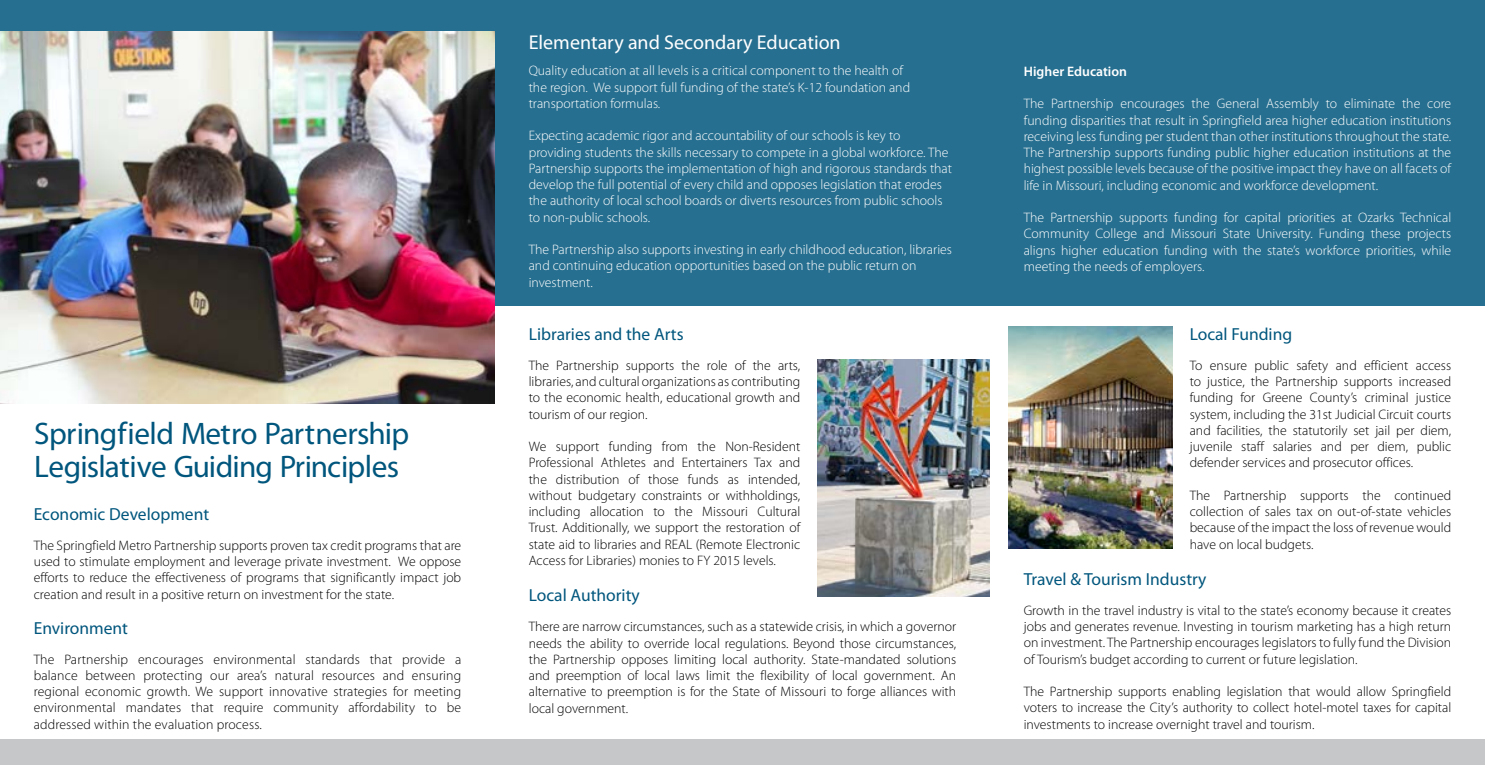
<style>
.page{position:relative;width:1485px;height:765px;background:#fff}
.page>*{position:absolute;margin:0;border:0;box-sizing:border-box;transform-origin:0 0}
.t1{font:31.25px/33.8px "Myriad Pro";letter-spacing:-.015em;color:#00567d}
.t2{font:20px "Myriad Pro";color:#fff}
.t3{font:17.5px "Myriad Pro";color:#00567d}
.t4{font:300 13.75px/16.2px "Myriad Pro";color:#000;text-align:justify}
.t5{font:300 13.75px/16.2px "Myriad Pro";color:#fff}
.t6{font:600 13.75px "Myriad Pro";color:#fff}
</style>
<div class="page">
<div style="left:0;top:0;width:1485px;height:306px;background:#276f90"></div>
<div style="left:0;top:739px;width:1485px;height:26px;background:#c5c7c8"></div>
<img style="left:0;top:31px;width:495px;height:372px">
<img style="left:817px;top:359px;width:173px;height:238px">
<img style="left:1008px;top:326px;width:165px;height:222px">
<h1 class="t1" style="left:34px;top:416px;width:377px">Springfield Metro Partnership<br>Legislative Guiding Principles</h1>
<p class="t3" style="left:34px;top:503px;width:177px">Economic Development</p>
<p class="t4" style="left:34px;top:538px;width:429px">The Springfield Metro Partnership supports proven tax credit programs that are used to stimulate employment and leverage private investment. We oppose efforts to reduce the effectiveness of programs that significantly impact job creation and result in a positive return on investment for the state.</p>
<p class="t3" style="left:34px;top:617px;width:96px">Environment</p>
<p class="t4" style="left:34px;top:651px;width:429px">The Partnership encourages environmental standards that provide a balance between protecting our area’s natural resources and ensuring regional economic growth. We support innovative strategies for meeting environmental mandates that require community affordability to be addressed within the evaluation process.</p>
<h2 class="t2" style="left:529px;top:30px;width:314px">Elementary and Secondary Education</h2>
<p class="t5" style="left:529px;top:63px;width:383px">Quality education at all levels is a critical component to the health of the region. We support full funding of the state’s K-12 foundation and transportation formulas.</p>
<p class="t5" style="left:529px;top:128px;width:425px">Expecting academic rigor and accountability of our schools is key to providing students the skills necessary to compete in a global workforce. The Partnership supports the implementation of high and rigorous standards that develop the full potential of every child and opposes legislation that erodes the authority of local school boards or diverts resources from public schools to non-public schools.</p>
<p class="t5" style="left:529px;top:242px;width:425px">The Partnership also supports investing in early childhood education, libraries and continuing education opportunities based on the public return on investment.</p>
<p class="t3" style="left:529px;top:323px;width:156px">Libraries and the Arts</p>
<p class="t4" style="left:529px;top:357px;width:273px">The Partnership supports the role of the arts, libraries, and cultural organizations as contributing to the economic health, educational growth and tourism of our region.</p>
<p class="t4" style="left:529px;top:439px;width:273px">We support funding from the Non-Resident Professional Athletes and Entertainers Tax and the distribution of those funds as intended, without budgetary constraints or withholdings, including allocation to the Missouri Cultural Trust. Additionally, we support the restoration of state aid to libraries and REAL (Remote Electronic Access for Libraries) monies to FY 2015 levels.</p>
<p class="t3" style="left:529px;top:585px;width:113px">Local Authority</p>
<p class="t4" style="left:529px;top:619px;width:429px">There are narrow circumstances, such as a statewide crisis, in which a governor needs the ability to override local regulations. Beyond those circumstances, the Partnership opposes limiting local authority. State-mandated solutions and preemption of local laws limit the flexibility of local government. An alternative to preemption is for the State of Missouri to forge alliances with local government.</p>
<p class="t6" style="left:1024px;top:62px;width:105px">Higher Education</p>
<p class="t5" style="left:1024px;top:96px;width:429px;text-align:justify">The Partnership encourages the General Assembly to eliminate the core funding disparities that result in Springfield area higher education institutions receiving less funding per student than other institutions throughout the state.<br>The Partnership supports funding public higher education institutions at the highest possible levels because of the positive impact they have on all facets of life in Missouri, including economic and workforce development.</p>
<p class="t5" style="left:1024px;top:210px;width:429px;text-align:justify">The Partnership supports funding for capital priorities at Ozarks Technical Community College and Missouri State University. Funding these projects aligns higher education funding with the state’s workforce priorities, while meeting the needs of employers.</p>
<p class="t3" style="left:1190px;top:323px;width:104px">Local Funding</p>
<p class="t4" style="left:1190px;top:357px;width:263px">To ensure public safety and efficient access to justice, the Partnership supports increased funding for Greene County’s criminal justice system, including the 31st Judicial Circuit courts and facilities, the statutorily set jail per diem, juvenile staff salaries and per diem, public defender services and prosecutor offices.</p>
<p class="t4" style="left:1190px;top:487px;width:263px">The Partnership supports the continued collection of sales tax on out-of-state vehicles because of the impact the loss of revenue would have on local budgets.</p>
<p class="t3" style="left:1024px;top:568px;width:184px">Travel &amp; Tourism Industry</p>
<p class="t4" style="left:1024px;top:602px;width:429px">Growth in the travel industry is vital to the state’s economy because it creates jobs and generates revenue. Investing in tourism marketing has a high return on investment. The Partnership encourages legislators to fully fund the Division of Tourism’s budget according to current or future legislation.</p>
<p class="t4" style="left:1024px;top:684px;width:429px">The Partnership supports enabling legislation that would allow Springfield voters to increase the City’s authority to collect hotel-motel taxes for capital investments to increase overnight travel and tourism.</p>
</div>
